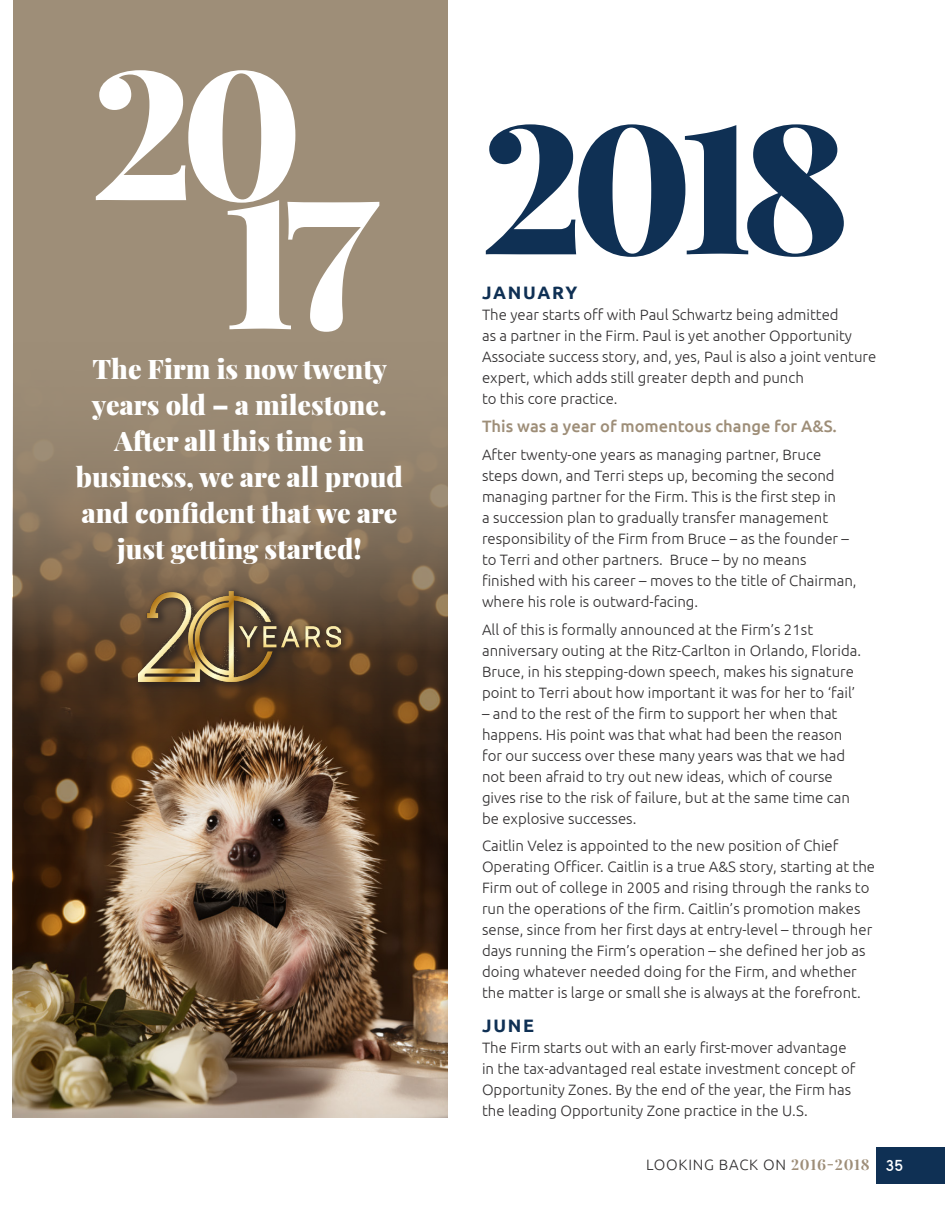
<style>
.page{position:relative;width:945px;height:1215px;background:#fff}
.page>*{position:absolute;margin:0;border:0;box-sizing:border-box;transform-origin:0 0}
.t1{font:900 180px "Playfair Display";color:#0f3054}
.t2{font:900 180px "Playfair Display";color:#fff}
.t3{font:900 27px/36px "Playfair Display";color:#fff;text-align:center}
.t4{font:700 18px "Ubuntu";letter-spacing:.1em;color:#0f3054}
.t5{font:500 16.5px "Ubuntu";color:#9e8e78}
.t6{font:700 16.5px "SF New Republic";color:#fff}
.t7{font:300 15px/21px "Ubuntu";color:#312f30}
.t8{font:300 15px "Ubuntu";letter-spacing:.05em;color:#312f30}
.s1{font-family:"Playfair Display";font-weight:700;color:#9e8e78}
</style>
<div class="page">
<div style="left:13px;top:0;width:435px;height:1117px;background:#9e8e78"></div>
<img style="left:13px;top:451px;width:435px;height:666px">
<div style="left:877px;top:1148px;width:68px;height:36px;background:#0f3054"></div>
<div style="left:133px;top:586px;width:218px;height:106px;background:#231f20;opacity:.58"></div>
<img style="left:139px;top:591px;width:201px;height:91px">
<p class="t2" style="left:92px;top:-10px;width:213px">20</p>
<p class="t2" style="left:223px;top:119px;width:157px">17</p>
<p class="t3" style="left:76px;top:348px;width:328px">The Firm is now twenty years old – a milestone.<br>After all this time in business, we are all proud and confident that we are just getting started!</p>
<p class="t1" style="left:482px;top:44px;width:369px">2018</p>
<p class="t4" style="left:482px;top:282px;width:97px">JANUARY</p>
<p class="t7" style="left:482px;top:304px;width:396px">The year starts off with Paul Schwartz being admitted<br>as a partner in the Firm. Paul is yet another Opportunity Associate success story, and, yes, Paul is also a joint venture expert, which adds still greater depth and punch<br>to this core practice.</p>
<p class="t5" style="left:482px;top:416px;width:356px">This was a year of momentous change for A&amp;S.</p>
<p class="t7" style="left:482px;top:444px;width:376px">After twenty-one years as managing partner, Bruce steps down, and Terri steps up, becoming the second managing partner for the Firm. This is the first step in<br>a succession plan to gradually transfer management responsibility of the Firm from Bruce – as the founder – to Terri and other partners. Bruce – by no means finished with his career – moves to the title of Chairman, where his role is outward-facing.</p>
<p class="t7" style="left:482px;top:618px;width:381px">All of this is formally announced at the Firm’s 21st anniversary outing at the Ritz-Carlton in Orlando, Florida.<br>Bruce, in his stepping-down speech, makes his signature point to Terri about how important it was for her to ‘fail’</p>
<p class="t7" style="left:482px;top:702px;width:369px">– and to the rest of the firm to support her when that happens. His point was that what had been the reason for our success over these many years was that we had not been afraid to try out new ideas, which of course gives rise to the risk of failure, but at the same time can be explosive successes.</p>
<p class="t7" style="left:482px;top:835px;width:395px">Caitlin Velez is appointed to the new position of Chief Operating Officer. Caitlin is a true A&amp;S story, starting at the Firm out of college in 2005 and rising through the ranks to run the operations of the firm. Caitlin’s promotion makes sense, since from her first days at entry-level – through her days running the Firm’s operation – she defined her job as doing whatever needed doing for the Firm, and whether the matter is large or small she is always at the forefront.</p>
<p class="t4" style="left:482px;top:1015px;width:54px">JUNE</p>
<p class="t7" style="left:482px;top:1037px;width:375px">The Firm starts out with an early first-mover advantage in the tax-advantaged real estate investment concept of Opportunity Zones. By the end of the year, the Firm has the leading Opportunity Zone practice in the U.S.</p>
<p class="t8" style="left:646px;top:1156px;width:225px">LOOKING BACK ON <span class="s1">2016-2018</span></p>
<p class="t6" style="left:886px;top:1157px;width:19px">35</p>
</div>
